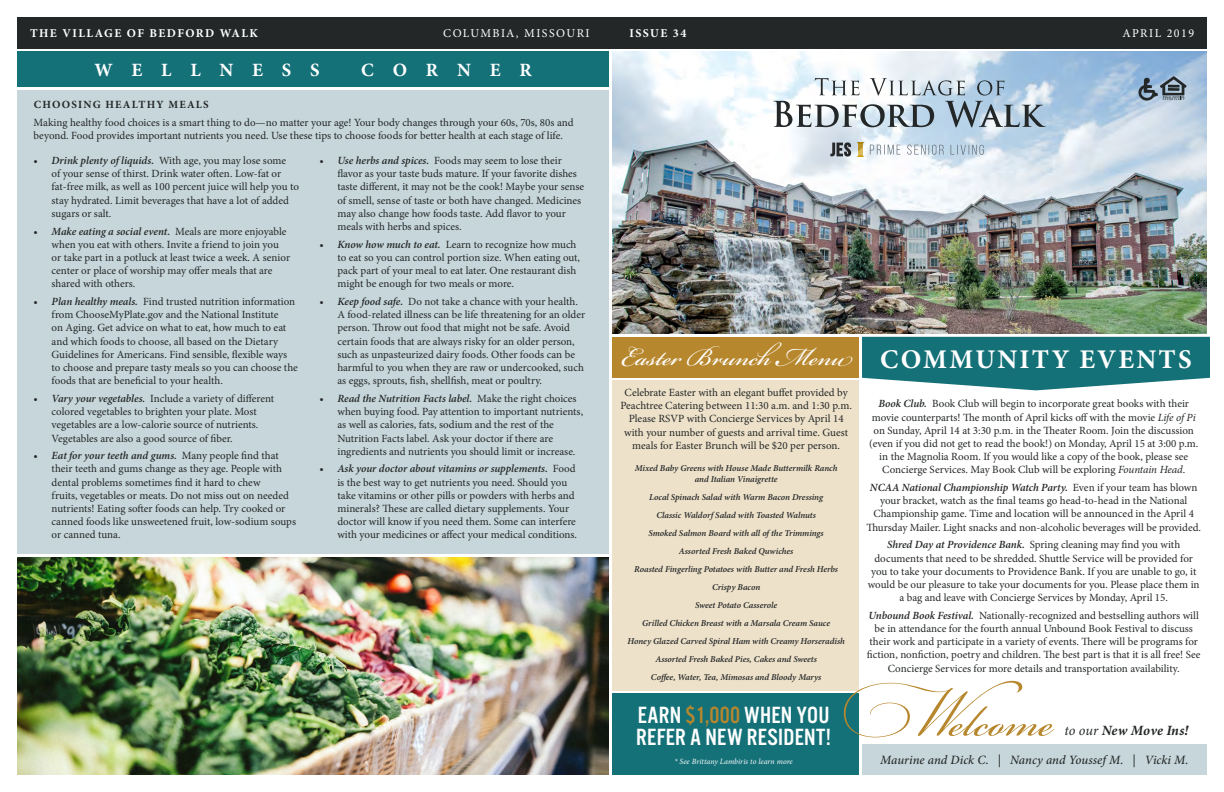
<style>
.page{position:relative;width:1224px;height:792px;background:#fff}
.page>*{position:absolute;margin:0;border:0;box-sizing:border-box;transform-origin:0 0}
.t1{font:66.1px "Bickham Script Pro";color:#b7872d}
.t2{font:39.6px "Bickham Script Pro";color:#fff}
.t3{font:700 27px "Minion Pro";letter-spacing:.08em;color:#fff}
.t4{font:24.4px/22.2px "Alternate Got No 3 D";letter-spacing:.01em;color:#fff}
.t5{font:700 18.8px "Minion Pro";letter-spacing:1em;color:#fff}
.t6{font:italic 700 14.2px "Minion Pro";letter-spacing:.005em;color:#242728}
.t7{font:italic 500 12.7px "Minion Pro";color:#242728}
.t8{font:700 12px "Minion Pro";letter-spacing:.12em;color:#fff}
.t9{font:12px "Minion Pro";letter-spacing:.12em;color:#fff}
.t10{font:11px/13.2px "Minion Pro";color:#242728}
.t11{font:700 11px "Minion Pro";letter-spacing:.11em;color:#242728}
.t12{font:italic 600 9px/10.8px "Minion Pro";letter-spacing:-.005em;color:#242728;text-align:center}
.t13{font:italic 7.9px "Minion Pro";color:#fff}
.s1{font-weight:600;font-style:italic}
.s2{font-style:italic}
.s3{color:#b7872d}
.s4{font-weight:400}
</style>
<div class="page">
<div style="left:612px;top:380px;width:247px;height:310px;background:#ede1c9"></div>
<div style="left:612px;top:337px;width:247px;height:40px;background:#b7872d"></div>
<div style="left:17px;top:52px;width:592px;height:35px;background:#157178"></div>
<div style="left:17px;top:17px;width:1190px;height:32px;background:#242728"></div>
<div style="left:862px;top:744px;width:345px;height:31px;background:#c6d6da"></div>
<img style="left:612px;top:52px;width:595px;height:282px">
<div style="left:17px;top:90px;width:592px;height:464px;background:#c6d6da"></div>
<svg style="left:1138px;top:76px;width:49px;height:25px"></svg>
<svg style="left:773px;top:78px;width:273px;height:49px"></svg>
<svg style="left:830px;top:142px;width:21px;height:15px"></svg>
<svg style="left:870px;top:145px;width:31px;height:10px"></svg>
<svg style="left:907px;top:145px;width:37px;height:10px"></svg>
<svg style="left:951px;top:145px;width:33px;height:10px"></svg>
<svg style="left:857px;top:142px;width:7px;height:15px"></svg>
<div style="left:612px;top:693px;width:247px;height:82px;background:#157178"></div>
<svg style="left:862px;top:337px;width:348px;height:53px;background:#2f8087"></svg>
<img style="left:17px;top:557px;width:592px;height:218px">
<p class="t8" style="left:30px;top:25px;width:229px">THE VILLAGE OF BEDFORD WALK</p>
<p class="t9" style="left:443px;top:25px;width:148px">COLUMBIA, MISSOURI</p>
<p class="t8" style="left:629px;top:25px;width:58px">ISSUE 34</p>
<p class="t9" style="left:1122px;top:25px;width:73px">APRIL 2019</p>
<p class="t5" style="left:94px;top:57px;width:227px">WELLNESS</p>
<p class="t5" style="left:361px;top:57px;width:172px">CORNER</p>
<p class="t11" style="left:34px;top:97px;width:177px">CHOOSING HEALTHY MEALS</p>
<p class="t10" style="left:34px;top:116px;width:541px">Making healthy food choices is a smart thing to do—no matter your age! Your body changes through your 60s, 70s, 80s and beyond. Food provides important nutrients you need. Use these tips to choose foods for better health at each stage of life.</p>
<p class="t10" style="left:52px;top:154px;width:249px;text-indent:-18px"><span class="s1">• Drink plenty of liquids.</span> With age, you may lose some<br>of your sense of thirst. Drink water often. Low-fat or fat-free milk, as well as 100 percent juice will help you to stay hydrated. Limit beverages that have a lot of added sugars or salt.</p>
<p class="t10" style="left:52px;top:225px;width:240px;text-indent:-18px"><span class="s1">• Make eating a social event.</span> Meals are more enjoyable when you eat with others. Invite a friend to join you or take part in a potluck at least twice a week. A senior center or place of worship may offer meals that are shared with others.</p>
<p class="t10" style="left:52px;top:295px;width:248px;text-indent:-18px"><span class="s1">• Plan healthy meals.</span> Find trusted nutrition information from ChooseMyPlate.gov and the National Institute<br>on Aging. Get advice on what to eat, how much to eat and which foods to choose, all based on the Dietary Guidelines for Americans. Find sensible, flexible ways to choose and prepare tasty meals so you can choose the foods that are beneficial to your health.</p>
<p class="t10" style="left:52px;top:392px;width:224px;text-indent:-18px"><span class="s1">• Vary your vegetables.</span> Include a variety of different colored vegetables to brighten your plate. Most vegetables are a low-calorie source of nutrients.<br>Vegetables are also a good source of fiber.</p>
<p class="t10" style="left:52px;top:449px;width:246px;text-indent:-18px"><span class="s1">• Eat for your teeth and gums.</span> Many people find that their teeth and gums change as they age. People with dental problems sometimes find it hard to chew<br>fruits, vegetables or meats. Do not miss out on needed nutrients! Eating softer foods can help. Try cooked or canned foods like unsweetened fruit, low-sodium soups or canned tuna.</p>
<p class="t10" style="left:337px;top:154px;width:248px;text-indent:-18px"><span class="s1">• Use herbs and spices.</span> Foods may seem to lose their flavor as your taste buds mature. If your favorite dishes taste different, it may not be the cook! Maybe your sense of smell, sense of taste or both have changed. Medicines may also change how foods taste. Add flavor to your meals with herbs and spices.</p>
<p class="t10" style="left:337px;top:238px;width:244px;text-indent:-18px"><span class="s1">• Know how much to eat.</span> Learn to recognize how much to eat so you can control portion size. When eating out, pack part of your meal to eat later. One restaurant dish might be enough for two meals or more.</p>
<p class="t10" style="left:337px;top:295px;width:249px;text-indent:-18px"><span class="s1">• Keep food safe.</span> Do not take a chance with your health.<br>A food-related illness can be life threatening for an older person. Throw out food that might not be safe. Avoid certain foods that are always risky for an older person, such as unpasteurized dairy foods. Other foods can be harmful to you when they are raw or undercooked, such as eggs, sprouts, fish, shellfish, meat or poultry.</p>
<p class="t10" style="left:337px;top:392px;width:247px;text-indent:-18px"><span class="s1">• Read the Nutrition Facts label.</span> Make the right choices when buying food. Pay attention to important nutrients, as well as calories, fats, sodium and the rest of the Nutrition Facts label. Ask your doctor if there are ingredients and nutrients you should limit or increase.</p>
<p class="t10" style="left:337px;top:462px;width:241px;text-indent:-18px"><span class="s1">• Ask your doctor about vitamins or supplements.</span> Food is the best way to get nutrients you need. Should you take vitamins or other pills or powders with herbs and minerals? These are called dietary supplements. Your doctor will know if you need them. Some can interfere with your medicines or affect your medical conditions.</p>
<p class="t2" style="left:621px;top:328px;width:232px">Easter Brunch Menu</p>
<p class="t10" style="left:620px;top:386px;width:233px;text-align:center">Celebrate Easter with an elegant buffet provided by Peachtree Catering between 11:30 a.m. and 1:30 p.m.<br>Please RSVP with Concierge Services by April 14 with your number of guests and arrival time. Guest meals for Easter Brunch will be $20 per person.</p>
<p class="t12" style="left:635px;top:462px;width:204px">Mixed Baby Greens with House Made Buttermilk Ranch and Italian Vinaigrette</p>
<p class="t12" style="left:649px;top:491px;width:175px">Local Spinach Salad with Warm Bacon Dressing</p>
<p class="t12" style="left:656px;top:509px;width:161px">Classic Waldorf Salad with Toasted Walnuts</p>
<p class="t12" style="left:649px;top:527px;width:177px">Smoked Salmon Board with all of the Trimmings</p>
<p class="t12" style="left:679px;top:545px;width:116px">Assorted Fresh Baked Quwiches</p>
<p class="t12" style="left:634px;top:563px;width:205px">Roasted Fingerling Potatoes with Butter and Fresh Herbs</p>
<p class="t12" style="left:712px;top:581px;width:50px">Crispy Bacon</p>
<p class="t12" style="left:695px;top:599px;width:84px">Sweet Potato Casserole</p>
<p class="t12" style="left:642px;top:617px;width:189px">Grilled Chicken Breast with a Marsala Cream Sauce</p>
<p class="t12" style="left:627px;top:635px;width:219px">Honey Glazed Carved Spiral Ham with Creamy Horseradish</p>
<p class="t12" style="left:655px;top:653px;width:163px">Assorted Fresh Baked Pies, Cakes and Sweets</p>
<p class="t12" style="left:651px;top:671px;width:172px">Coffee, Water, Tea, Mimosas and Bloody Marys</p>
<p class="t3" style="left:880px;top:340px;width:313px">COMMUNITY EVENTS</p>
<p class="t10" style="left:869px;top:397px;width:331px;text-align:center"><span class="s1">Book Club.</span> Book Club will begin to incorporate great books with their movie counterparts! The month of April kicks off with the movie <span class="s2">Life of Pi </span>on Sunday, April 14 at 3:30 p.m. in the Theater Room. Join the discussion (even if you did not get to read the book!) on Monday, April 15 at 3:00 p.m. in the Magnolia Room. If you would like a copy of the book, please see Concierge Services. May Book Club will be exploring <span class="s2">Fountain Head</span>.</p>
<p class="t10" style="left:866px;top:481px;width:336px;text-align:center"><span class="s1">NCAA National Championship Watch Party.</span> Even if your team has blown your bracket, watch as the final teams go head-to-head in the National Championship game. Time and location will be announced in the April 4<br>Thursday Mailer. Light snacks and non-alcoholic beverages will be provided.</p>
<p class="t10" style="left:868px;top:538px;width:333px;text-align:center"><span class="s1">Shred Day at Providence Bank.</span> Spring cleaning may find you with documents that need to be shredded. Shuttle Service will be provided for you to take your documents to Providence Bank. If you are unable to go, it would be our pleasure to take your documents for you. Please place them in a bag and leave with Concierge Services by Monday, April 15.</p>
<p class="t10" style="left:867px;top:609px;width:335px;text-align:center"><span class="s1">Unbound Book Festival.</span> Nationally-recognized and bestselling authors will be in attendance for the fourth annual Unbound Book Festival to discuss their work and participate in a variety of events. There will be programs for fiction, nonfiction, poetry and children. The best part is that it is all free! See Concierge Services for more details and transportation availability.</p>
<p class="t1" style="left:842px;top:674px;width:212px">Welcome</p>
<p class="t4" style="left:636px;top:704px;width:196px">EARN <span class="s3">$1,000</span> WHEN YOU<br>REFER A NEW RESIDENT!</p>
<p class="t13" style="left:674px;top:756px;width:120px">* See Brittany Lambiris to learn more</p>
<p class="t6" style="left:1064px;top:721px;width:126px"><span class="s4">to our</span> New Move Ins!</p>
<p class="t7" style="left:880px;top:751px;width:310px">Maurine and Dick C. | Nancy and Youssef M. | Vicki M.</p>
</div>
